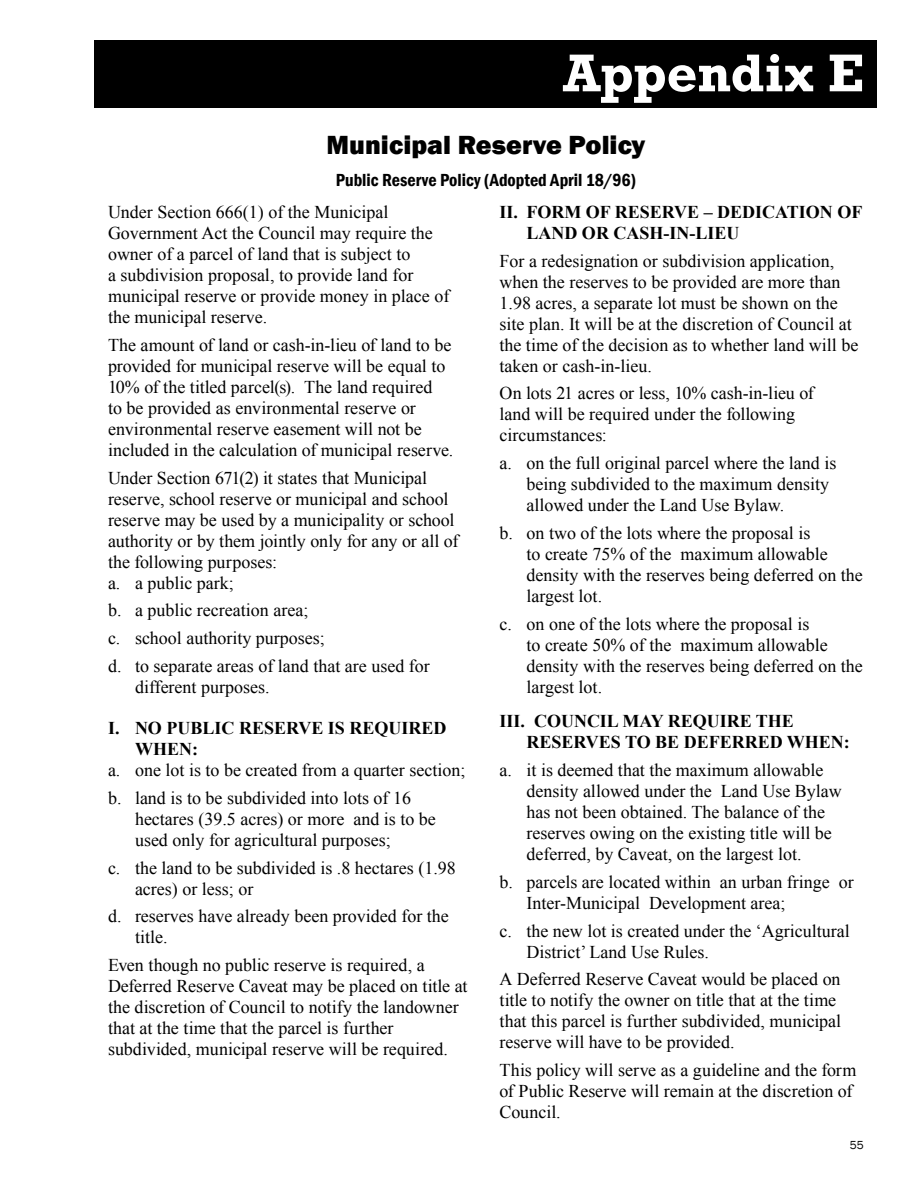
<style>
.page{position:relative;width:918px;height:1188px;background:#fff}
.page>*{position:absolute;margin:0;border:0;box-sizing:border-box;transform-origin:0 0}
.t1{font:700 54px "Rockwell";letter-spacing:-.005em;color:#fff}
.t2{font:800 27px "Franklin Gothic";color:#000}
.t3{font:18px/21px "Times New Roman";color:#000}
.t4{font:700 18px/21px "Times New Roman";color:#000}
.t5{font:600 condensed 18px "Franklin Gothic";color:#000}
.t6{font:12px "Franklin Gothic";color:#000}
</style>
<div class="page">
<div style="left:94px;top:40px;width:784px;height:68px;background:#000"></div>
<h1 class="t1" style="left:563px;top:40px;width:302px">Appendix E</h1>
<h2 class="t2" style="left:327px;top:127px;width:320px">Municipal Reserve Policy</h2>
<p class="t5" style="left:336px;top:168px;width:302px">Public Reserve Policy (Adopted April 18/96)</p>
<p class="t3" style="left:108px;top:201px;width:343px">Under Section 666(1) of the Municipal Government Act the Council may require the owner of a parcel of land that is subject to<br>a subdivision proposal, to provide land for municipal reserve or provide money in place of the municipal reserve.</p>
<p class="t3" style="left:108px;top:334px;width:347px">The amount of land or cash-in-lieu of land to be provided for municipal reserve will be equal to 10% of the titled parcel(s). The land required<br>to be provided as environmental reserve or environmental reserve easement will not be included in the calculation of municipal reserve.</p>
<p class="t3" style="left:108px;top:467px;width:352px">Under Section 671(2) it states that Municipal reserve, school reserve or municipal and school reserve may be used by a municipality or school authority or by them jointly only for any or all of the following purposes:<br>a. a public park;</p>
<p class="t3" style="left:108px;top:596px;width:323px;line-height:27.8px">b. a public recreation area;<br>c. school authority purposes;<br>d. to separate areas of land that are used for</p>
<p class="t3" style="left:135px;top:676px;width:136px">different purposes.</p>
<p class="t4" style="left:135px;top:717px;width:313px;text-indent:-27px">I. NO PUBLIC RESERVE IS REQUIRED<br>WHEN:</p>
<p class="t3" style="left:108px;top:756px;width:359px;line-height:27.8px">a. one lot is to be created from a quarter section; b. land is to be subdivided into lots of 16</p>
<p class="t3" style="left:135px;top:808px;width:302px">hectares (39.5 acres) or more and is to be used only for agricultural purposes;</p>
<p class="t3" style="left:135px;top:857px;width:322px;text-indent:-27px">c. the land to be subdivided is .8 hectares (1.98 acres) or less; or</p>
<p class="t3" style="left:135px;top:906px;width:315px;text-indent:-27px">d. reserves have already been provided for the title.</p>
<p class="t3" style="left:108px;top:954px;width:361px">Even though no public reserve is required, a Deferred Reserve Caveat may be placed on title at the discretion of Council to notify the landowner that at the time that the parcel is further subdivided, municipal reserve will be required.</p>
<p class="t4" style="left:527px;top:201px;width:337px;text-indent:-27px">II. FORM OF RESERVE – DEDICATION OF<br>LAND OR CASH-IN-LIEU</p>
<p class="t3" style="left:500px;top:250px;width:360px">For a redesignation or subdivision application, when the reserves to be provided are more than 1.98 acres, a separate lot must be shown on the site plan. It will be at the discretion of Council at the time of the decision as to whether land will be taken or cash-in-lieu.</p>
<p class="t3" style="left:500px;top:383px;width:316px">On lots 21 acres or less, 10% cash-in-lieu of land will be required under the following circumstances:</p>
<p class="t3" style="left:527px;top:452px;width:311px;text-indent:-27px">a. on the full original parcel where the land is being subdivided to the maximum density allowed under the Land Use Bylaw.</p>
<p class="t3" style="left:527px;top:522px;width:338px;text-indent:-27px">b. on two of the lots where the proposal is<br>to create 75% of the maximum allowable density with the reserves being deferred on the largest lot.</p>
<p class="t3" style="left:527px;top:613px;width:338px;text-indent:-27px">c. on one of the lots where the proposal is<br>to create 50% of the maximum allowable density with the reserves being deferred on the largest lot.</p>
<p class="t4" style="left:527px;top:710px;width:325px;text-indent:-27px">III. COUNCIL MAY REQUIRE THE<br>RESERVES TO BE DEFERRED WHEN:</p>
<p class="t3" style="left:527px;top:759px;width:317px;text-indent:-27px">a. it is deemed that the maximum allowable density allowed under the Land Use Bylaw has not been obtained. The balance of the reserves owing on the existing title will be deferred, by Caveat, on the largest lot.</p>
<p class="t3" style="left:527px;top:871px;width:329px;text-indent:-27px">b. parcels are located within an urban fringe or<br>Inter-Municipal Development area;</p>
<p class="t3" style="left:527px;top:920px;width:325px;text-indent:-27px">c. the new lot is created under the ‘Agricultural<br>District’ Land Use Rules.</p>
<p class="t3" style="left:500px;top:969px;width:343px">A Deferred Reserve Caveat would be placed on title to notify the owner on title that at the time that this parcel is further subdivided, municipal reserve will have to be provided.</p>
<p class="t3" style="left:500px;top:1059px;width:359px">This policy will serve as a guideline and the form of Public Reserve will remain at the discretion of<br>Council.</p>
<p class="t6" style="left:850px;top:1138px;width:16px">55</p>
</div>
